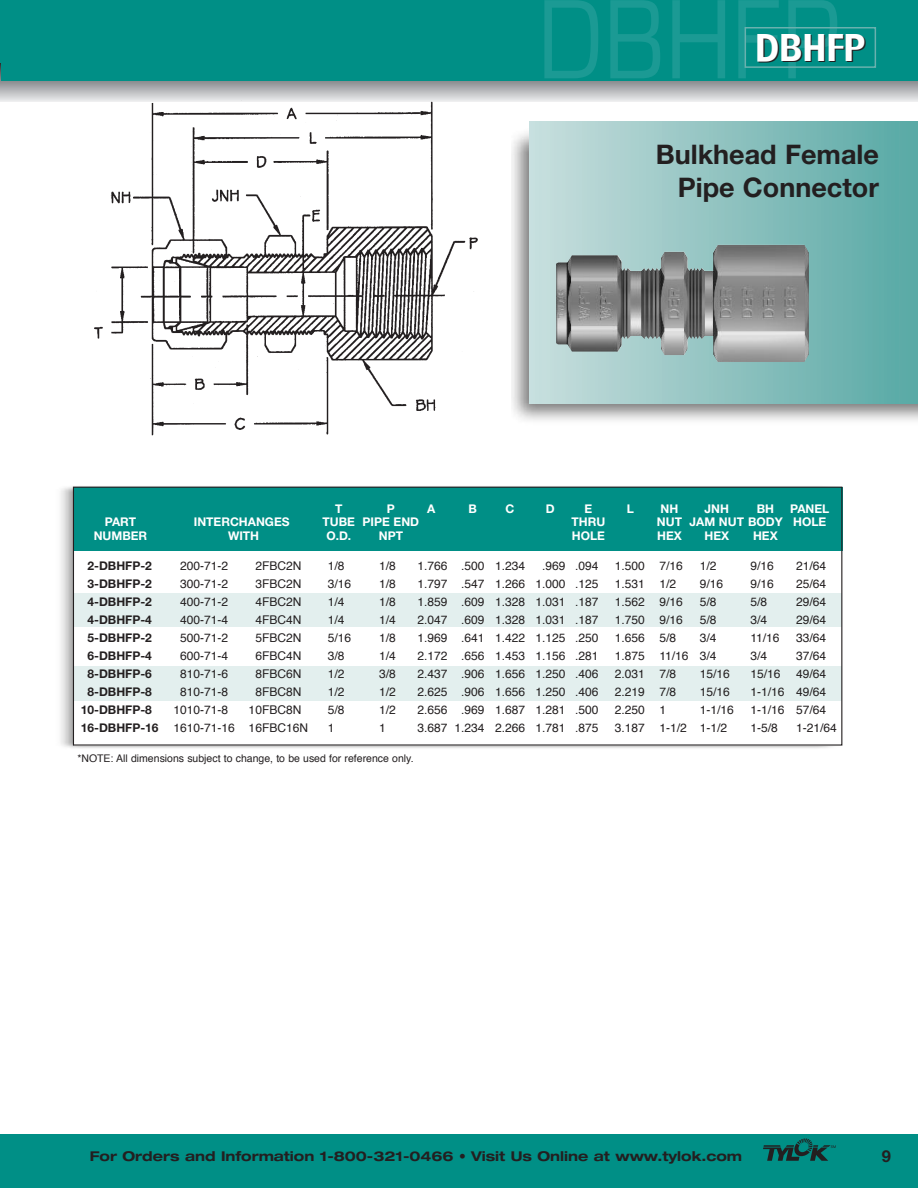
<style>
.page{position:relative;width:918px;height:1188px;background:#fff}
.page>*{position:absolute;margin:0;border:0;box-sizing:border-box;transform-origin:0 0}
.t1{font:condensed 108px "Eurostile";color:#1b9a94}
.t2{font:36px "Gadget";color:#fff}
.t3{font:700 27px/32.4px "Helvetica Neue";color:#231f20;text-align:right}
.t4{font:700 16.5px "Helvetica Neue";color:#231f20}
.t5{font:700 expanded 13.5px "Helvetica Neue";color:#231f20}
.t6{font:12px "Helvetica";color:#231f20}
.t7{font:700 12px "Helvetica Neue";color:#fff}
.t8{font:700 12px "Helvetica Neue";color:#231f20}
.t9{font:10.5px "Helvetica";color:#231f20}
.s1{font-family:"Helvetica Neue";font-weight:700}
</style>
<div class="page">
<img style="left:60px;top:486px;width:783px;height:262px">
<img style="left:514px;top:133px;width:404px;height:288px">
<svg style="left:1px;top:81px;width:917px;height:21px;background:#b5b7ba"></svg>
<div style="left:0;top:0;width:918px;height:81px;background:#008f86"></div>
<div style="left:0;top:1134px;width:918px;height:54px;background:#008f86"></div>
<div style="left:529px;top:122px;width:389px;height:281px;background:linear-gradient(to right,#c9dfde,#57a8a4)"></div>
<img style="left:556px;top:245px;width:253px;height:117px">
<div style="left:745px;top:27px;width:131px;height:41px;border:2px solid #69b1ae"></div>
<div style="left:74px;top:526px;width:768px;height:220px;background:#fff"></div>
<div style="left:73px;top:487px;width:769px;height:64px;background:#008f86"></div>
<div style="left:74px;top:594px;width:768px;height:33px;background:#e3efee"></div>
<div style="left:74px;top:666px;width:768px;height:35px;background:#e3efee"></div>
<div style="left:73px;top:487px;width:769px;height:259px;border:1px solid #231f20"></div>
<img style="left:73px;top:96px;width:441px;height:340px">
<svg style="left:763px;top:1139px;width:73px;height:22px"></svg>
<svg style="left:0;top:81px;width:1px;height:21px"></svg>
<h1 class="t1" style="left:538px;top:0;width:303px">DBHFP</h1>
<h2 class="t2" style="left:755px;top:25px;width:112px">DBHFP</h2>
<h3 class="t3" style="left:656px;top:141px;width:225px">Bulkhead Female<br>Pipe Connector</h3>
<p class="t7" style="left:335px;top:504px;width:9px">T</p>
<p class="t7" style="left:387px;top:504px;width:10px">P</p>
<p class="t7" style="left:427px;top:504px;width:10px">A</p>
<p class="t7" style="left:468px;top:504px;width:10px">B</p>
<p class="t7" style="left:505px;top:504px;width:10px">C</p>
<p class="t7" style="left:546px;top:504px;width:10px">D</p>
<p class="t7" style="left:585px;top:504px;width:9px">E</p>
<p class="t7" style="left:627px;top:504px;width:9px">L</p>
<p class="t7" style="left:661px;top:504px;width:19px">NH</p>
<p class="t7" style="left:705px;top:504px;width:26px">JNH</p>
<p class="t7" style="left:757px;top:504px;width:19px">BH</p>
<p class="t7" style="left:790px;top:504px;width:41px">PANEL</p>
<p class="t7" style="left:105px;top:518px;width:33px">PART</p>
<p class="t7" style="left:194px;top:518px;width:97px">INTERCHANGES</p>
<p class="t7" style="left:323px;top:518px;width:98px">TUBE PIPE END</p>
<p class="t7" style="left:572px;top:518px;width:35px">THRU</p>
<p class="t7" style="left:657px;top:518px;width:171px">NUT JAM NUT BODY HOLE</p>
<p class="t7" style="left:94px;top:531px;width:55px">NUMBER</p>
<p class="t7" style="left:228px;top:531px;width:33px">WITH</p>
<p class="t7" style="left:326px;top:531px;width:26px">O.D.</p>
<p class="t7" style="left:379px;top:531px;width:26px">NPT</p>
<p class="t7" style="left:572px;top:531px;width:35px">HOLE</p>
<p class="t7" style="left:657px;top:531px;width:26px">HEX</p>
<p class="t7" style="left:704px;top:531px;width:26px">HEX</p>
<p class="t7" style="left:753px;top:531px;width:26px">HEX</p>
<p class="t8" style="left:87px;top:561px;width:66px">2-DBHFP-2</p>
<p class="t6" style="left:180px;top:561px;width:50px">200-71-2</p>
<p class="t6" style="left:255px;top:561px;width:48px">2FBC2N</p>
<p class="t6" style="left:328px;top:561px;width:18px">1/8</p>
<p class="t6" style="left:379px;top:561px;width:18px">1/8</p>
<p class="t6" style="left:417px;top:561px;width:109px">1.766 .500 1.234</p>
<p class="t6" style="left:542px;top:561px;width:58px">.969 .094</p>
<p class="t6" style="left:615px;top:561px;width:70px">1.500 7/16</p>
<p class="t6" style="left:700px;top:561px;width:18px">1/2</p>
<p class="t6" style="left:751px;top:561px;width:25px">9/16</p>
<p class="t6" style="left:796px;top:561px;width:32px">21/64</p>
<p class="t8" style="left:87px;top:579px;width:66px">3-DBHFP-2</p>
<p class="t6" style="left:180px;top:579px;width:50px">300-71-2</p>
<p class="t6" style="left:255px;top:579px;width:48px">3FBC2N</p>
<p class="t6" style="left:328px;top:579px;width:25px">3/16</p>
<p class="t6" style="left:379px;top:579px;width:18px">1/8</p>
<p class="t6" style="left:417px;top:579px;width:182px">1.797 .547 1.266 1.000 .125</p>
<p class="t6" style="left:615px;top:579px;width:63px">1.531 1/2</p>
<p class="t6" style="left:700px;top:579px;width:25px">9/16</p>
<p class="t6" style="left:751px;top:579px;width:25px">9/16</p>
<p class="t6" style="left:796px;top:579px;width:32px">25/64</p>
<p class="t8" style="left:87px;top:597px;width:66px">4-DBHFP-2</p>
<p class="t6" style="left:180px;top:597px;width:50px">400-71-2</p>
<p class="t6" style="left:255px;top:597px;width:48px">4FBC2N</p>
<p class="t6" style="left:328px;top:597px;width:18px">1/4</p>
<p class="t6" style="left:379px;top:597px;width:18px">1/8</p>
<p class="t6" style="left:417px;top:597px;width:182px">1.859 .609 1.328 1.031 .187</p>
<p class="t6" style="left:615px;top:597px;width:70px">1.562 9/16</p>
<p class="t6" style="left:700px;top:597px;width:18px">5/8</p>
<p class="t6" style="left:751px;top:597px;width:18px">5/8</p>
<p class="t6" style="left:796px;top:597px;width:32px">29/64</p>
<p class="t8" style="left:87px;top:615px;width:66px">4-DBHFP-4</p>
<p class="t6" style="left:180px;top:615px;width:50px">400-71-4</p>
<p class="t6" style="left:255px;top:615px;width:48px">4FBC4N</p>
<p class="t6" style="left:328px;top:615px;width:18px">1/4</p>
<p class="t6" style="left:379px;top:615px;width:18px">1/4</p>
<p class="t6" style="left:417px;top:615px;width:182px">2.047 .609 1.328 1.031 .187</p>
<p class="t6" style="left:615px;top:615px;width:70px">1.750 9/16</p>
<p class="t6" style="left:700px;top:615px;width:18px">5/8</p>
<p class="t6" style="left:751px;top:615px;width:18px">3/4</p>
<p class="t6" style="left:796px;top:615px;width:32px">29/64</p>
<p class="t8" style="left:87px;top:633px;width:66px">5-DBHFP-2</p>
<p class="t6" style="left:180px;top:633px;width:50px">500-71-2</p>
<p class="t6" style="left:255px;top:633px;width:48px">5FBC2N</p>
<p class="t6" style="left:328px;top:633px;width:25px">5/16</p>
<p class="t6" style="left:379px;top:633px;width:18px">1/8</p>
<p class="t6" style="left:417px;top:633px;width:182px">1.969 .641 1.422 1.125 .250</p>
<p class="t6" style="left:615px;top:633px;width:63px">1.656 5/8</p>
<p class="t6" style="left:700px;top:633px;width:18px">3/4</p>
<p class="t6" style="left:751px;top:633px;width:31px">11/16</p>
<p class="t6" style="left:796px;top:633px;width:32px">33/64</p>
<p class="t8" style="left:87px;top:651px;width:66px">6-DBHFP-4</p>
<p class="t6" style="left:180px;top:651px;width:50px">600-71-4</p>
<p class="t6" style="left:255px;top:651px;width:48px">6FBC4N</p>
<p class="t6" style="left:328px;top:651px;width:18px">3/8</p>
<p class="t6" style="left:379px;top:651px;width:18px">1/4</p>
<p class="t6" style="left:417px;top:651px;width:182px">2.172 .656 1.453 1.156 .281</p>
<p class="t6" style="left:615px;top:651px;width:103px">1.875 11/16 3/4</p>
<p class="t6" style="left:751px;top:651px;width:18px">3/4</p>
<p class="t6" style="left:796px;top:651px;width:32px">37/64</p>
<p class="t8" style="left:87px;top:669px;width:66px">8-DBHFP-6</p>
<p class="t6" style="left:180px;top:669px;width:50px">810-71-6</p>
<p class="t6" style="left:255px;top:669px;width:48px">8FBC6N</p>
<p class="t6" style="left:328px;top:669px;width:18px">1/2</p>
<p class="t6" style="left:379px;top:669px;width:18px">3/8</p>
<p class="t6" style="left:417px;top:669px;width:182px">2.437 .906 1.656 1.250 .406</p>
<p class="t6" style="left:615px;top:669px;width:63px">2.031 7/8</p>
<p class="t6" style="left:700px;top:669px;width:32px">15/16</p>
<p class="t6" style="left:751px;top:669px;width:32px">15/16</p>
<p class="t6" style="left:796px;top:669px;width:32px">49/64</p>
<p class="t8" style="left:87px;top:687px;width:66px">8-DBHFP-8</p>
<p class="t6" style="left:180px;top:687px;width:50px">810-71-8</p>
<p class="t6" style="left:255px;top:687px;width:48px">8FBC8N</p>
<p class="t6" style="left:328px;top:687px;width:18px">1/2</p>
<p class="t6" style="left:379px;top:687px;width:18px">1/2</p>
<p class="t6" style="left:417px;top:687px;width:182px">2.625 .906 1.656 1.250 .406</p>
<p class="t6" style="left:615px;top:687px;width:63px">2.219 7/8</p>
<p class="t6" style="left:700px;top:687px;width:32px">15/16</p>
<p class="t6" style="left:751px;top:687px;width:77px">1-1/16 49/64</p>
<p class="t8" style="left:81px;top:705px;width:73px">10-DBHFP-8</p>
<p class="t6" style="left:173px;top:705px;width:56px">1010-71-8</p>
<p class="t6" style="left:249px;top:705px;width:54px">10FBC8N</p>
<p class="t6" style="left:328px;top:705px;width:18px">5/8</p>
<p class="t6" style="left:379px;top:705px;width:18px">1/2</p>
<p class="t6" style="left:417px;top:705px;width:182px">2.656 .969 1.687 1.281 .500</p>
<p class="t6" style="left:615px;top:705px;width:53px">2.250 1</p>
<p class="t6" style="left:700px;top:705px;width:36px">1-1/16</p>
<p class="t6" style="left:751px;top:705px;width:77px">1-1/16 57/64</p>
<p class="t6" style="left:81px;top:723px;width:229px"><span class="s1">16-DBHFP-16</span> 1610-71-16 16FBC16N</p>
<p class="t6" style="left:328px;top:723px;width:8px">1</p>
<p class="t6" style="left:379px;top:723px;width:8px">1</p>
<p class="t6" style="left:417px;top:723px;width:182px">3.687 1.234 2.266 1.781 .875</p>
<p class="t6" style="left:615px;top:723px;width:114px">3.187 1-1/2 1-1/2</p>
<p class="t6" style="left:751px;top:723px;width:29px">1-5/8</p>
<p class="t6" style="left:796px;top:723px;width:42px">1-21/64</p>
<p class="t9" style="left:77px;top:754px;width:338px">*NOTE: All dimensions subject to change, to be used for reference only.</p>
<p class="t5" style="left:90px;top:1152px;width:654px">For Orders and Information 1-800-321-0466 • Visit Us Online at www.tylok.com</p>
<h3 class="t4" style="left:882px;top:1151px;width:11px">9</h3>
</div>
